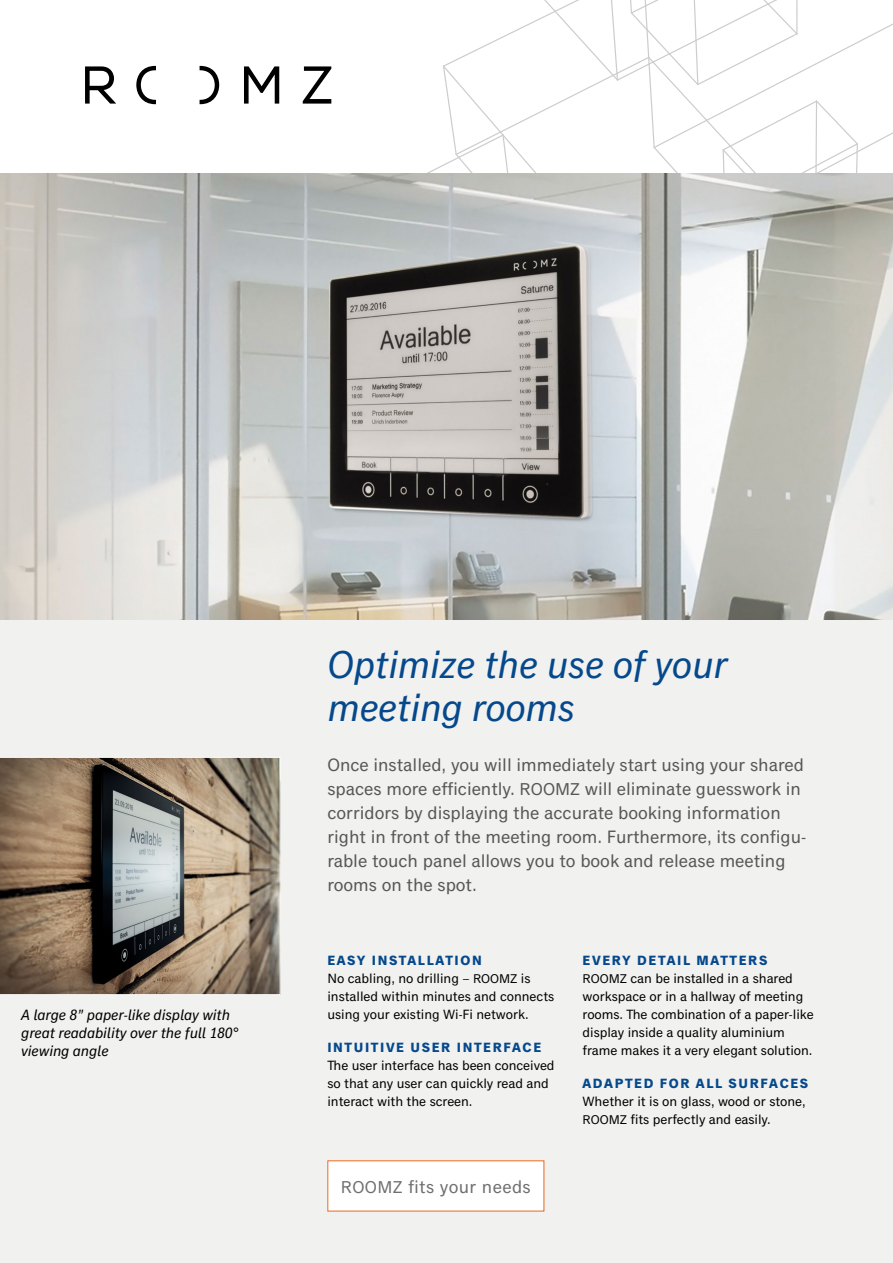
<style>
.page{position:relative;width:893px;height:1263px;background:#fff}
.page>*{position:absolute;margin:0;border:0;box-sizing:border-box;transform-origin:0 0}
.t1{font:italic 39px/43.5px "Classic Grotesque Std";color:#05498c}
.t2{font:18px/24px "Classic Grotesque Std";color:#575756}
.t3{font:18px "Classic Grotesque Std";letter-spacing:.02em;color:#706f6f}
.t4{font:italic 15px/18px "Classic Grotesque Std";color:#000}
.t5{font:13.5px/18px "Classic Grotesque Std";letter-spacing:-.005em;color:#000}
.t6{font:700 13.5px "Classic Grotesque Std";letter-spacing:.12em;color:#05498c}
.s1{font-size:17.25px}
.s2{font-weight:700;color:#05498c}
.s3{font-size:12.75px}
</style>
<div class="page">
<img style="left:0;top:172px;width:893px;height:449px">
<div style="left:0;top:621px;width:893px;height:642px;background:#f1f1f0"></div>
<div style="left:328px;top:1161px;width:216px;height:50px;background:#fff"></div>
<svg style="left:0;top:757px;width:281px;height:238px;background:#8b7d6c"></svg>
<svg style="left:85px;top:0;width:808px;height:172px"></svg>
<p class="t4" style="left:21px;top:1006px;width:218px">A large 8” paper-like display with great readability over the full 180° viewing angle</p>
<h1 class="t1" style="left:327px;top:644px;width:402px">Optimize the use of your meeting rooms</h1>
<p class="t2" style="left:327px;top:753px;width:480px">Once installed, you will immediately start using your shared spaces more efficiently. <span class="s1">ROOMZ</span> will eliminate guesswork in corridors by displaying the accurate booking information right in front of the meeting room. Furthermore, its configu&shy;rable touch panel allows you to book and release meeting rooms on the spot.</p>
<p class="t5" style="left:327px;top:952px;width:228px"><span class="s2">EASY INSTALLATION<br></span>No cabling, no drilling – <span class="s3">ROOMZ</span> is installed within minutes and connects using your existing Wi-Fi network.</p>
<p class="t6" style="left:327px;top:1039px;width:215px">INTUITIVE USER INTERFACE</p>
<p class="t5" style="left:327px;top:1056px;width:229px">The user interface has been conceived so that any user can quickly read and interact with the screen.</p>
<h2 class="t3" style="left:341px;top:1176px;width:192px"><span class="s1">ROOMZ</span> fits your needs</h2>
<p class="t5" style="left:583px;top:952px;width:233px"><span class="s2">EVERY DETAIL MATTERS </span><span class="s3">ROOMZ</span> can be installed in a shared workspace or in a hallway of meeting rooms. The combination of a paper-like display inside a quality aluminium frame makes it a very elegant solution.</p>
<p class="t6" style="left:583px;top:1075px;width:227px">ADAPTED FOR ALL SURFACES</p>
<p class="t5" style="left:583px;top:1092px;width:225px">Whether it is on glass, wood or stone,<br><span class="s3">ROOMZ</span> fits perfectly and easily.</p>
</div>
